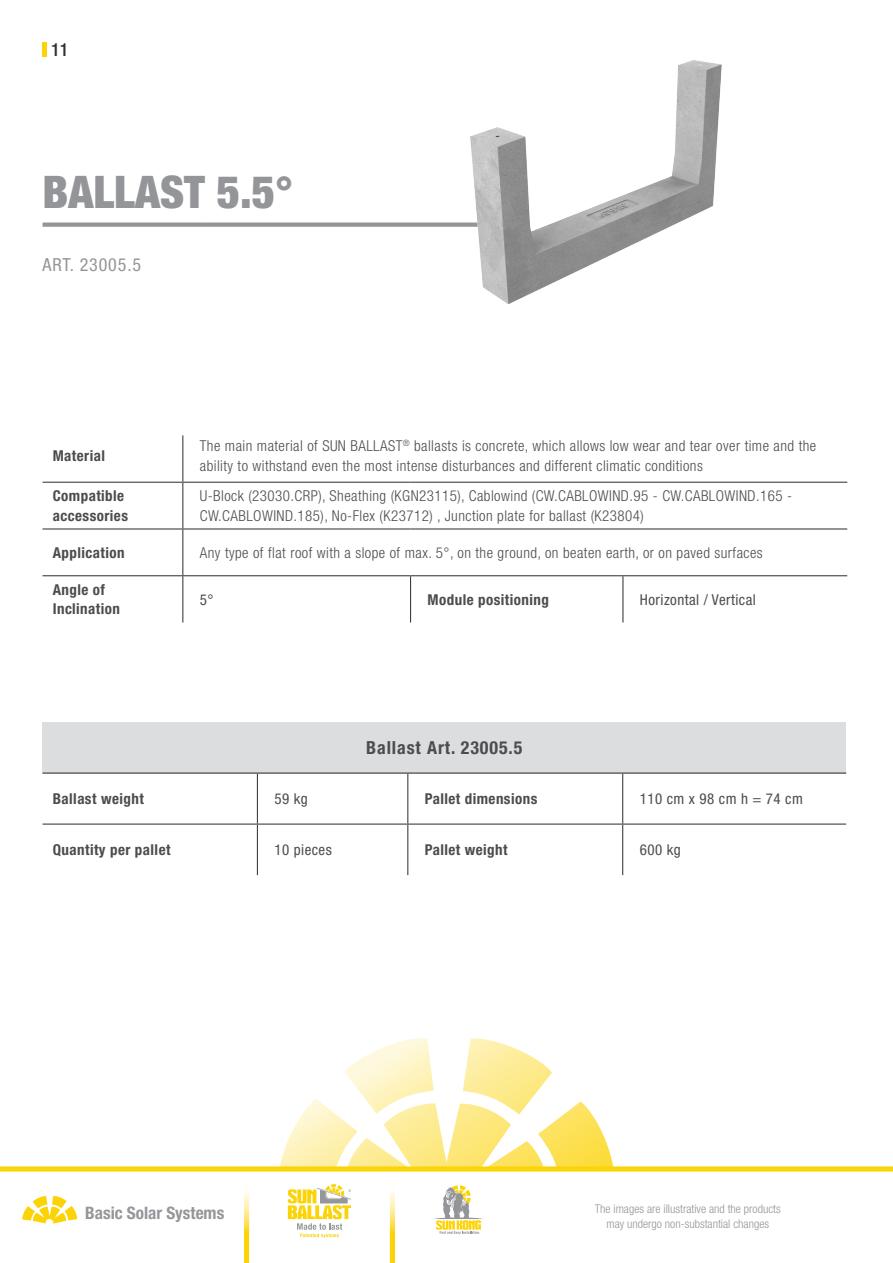
<style>
.page{position:relative;width:893px;height:1263px;background:#fff}
.page>*{position:absolute;margin:0;border:0;box-sizing:border-box;transform-origin:0 0}
.t1{font:900 condensed 45px "Helvetica Neue LT Pro";color:#939598}
.t2{font:700 condensed 18px "Helvetica Neue LT Pro";letter-spacing:.05em;color:#4b4c4d}
.t3{font:condensed 18px "Helvetica Neue LT Pro";letter-spacing:.05em;color:#939598}
.t4{font:500 condensed 18px "Helvetica Neue LT Pro";color:#2e2f2f}
.t5{font:700 condensed 17.25px "Helvetica Neue LT Pro";color:#949699}
.t6{font:300 condensed 15px/19.5px "Helvetica Neue LT Pro";letter-spacing:.03em;color:#4b4c4d}
.t7{font:700 condensed 15px/19.5px "Helvetica Neue LT Pro";letter-spacing:.03em;color:#4b4c4d}
.t8{font:condensed 15px "Helvetica Neue LT Pro";letter-spacing:.03em;color:#4b4c4d}
.t9{font:300 condensed 12px/15px "Helvetica Neue LT Pro";color:#939598;text-align:center}
</style>
<div class="page">
<div style="left:0;top:1166px;width:893px;height:5px;background:#fcd306"></div>
<svg style="left:22px;top:1196px;width:55px;height:27px"></svg>
<svg style="left:244px;top:1192px;width:5px;height:71px"></svg>
<svg style="left:390px;top:1192px;width:5px;height:71px"></svg>
<svg style="left:279px;top:1038px;width:335px;height:129px"></svg>
<svg style="left:434px;top:1185px;width:49px;height:49px"></svg>
<svg style="left:288px;top:1184px;width:63px;height:54px"></svg>
<hr style="left:43px;top:43px;width:4px;height:14px;background:#fcd308">
<div style="left:43px;top:222px;width:162px;height:5px;background:#939598"></div>
<div style="left:205px;top:222px;width:324px;height:5px;background:#939598"></div>
<hr style="left:182px;top:435px;width:1px;height:47px;background:#363736">
<hr style="left:182px;top:483px;width:1px;height:45px;background:#363736">
<hr style="left:182px;top:529px;width:1px;height:46px;background:#363736">
<hr style="left:182px;top:576px;width:1px;height:46px;background:#363736">
<hr style="left:410px;top:576px;width:1px;height:46px;background:#363736">
<hr style="left:622px;top:576px;width:1px;height:46px;background:#363736">
<hr style="left:43px;top:482px;width:140px;height:1px;background:#363736">
<hr style="left:183px;top:482px;width:228px;height:1px;background:#363736">
<hr style="left:411px;top:482px;width:212px;height:1px;background:#363736">
<hr style="left:623px;top:482px;width:224px;height:1px;background:#363736">
<hr style="left:43px;top:528px;width:140px;height:1px;background:#363736">
<hr style="left:183px;top:528px;width:228px;height:1px;background:#363736">
<hr style="left:411px;top:528px;width:212px;height:1px;background:#363736">
<hr style="left:623px;top:528px;width:224px;height:1px;background:#363736">
<hr style="left:43px;top:575px;width:140px;height:1px;background:#363736">
<hr style="left:183px;top:575px;width:228px;height:1px;background:#363736">
<hr style="left:411px;top:575px;width:212px;height:1px;background:#363736">
<hr style="left:623px;top:575px;width:224px;height:1px;background:#363736">
<div style="left:43px;top:722px;width:803px;height:51px;background:#dcdddf"></div>
<hr style="left:257px;top:773px;width:1px;height:50px;background:#363736">
<hr style="left:407px;top:773px;width:1px;height:50px;background:#363736">
<hr style="left:622px;top:773px;width:1px;height:50px;background:#363736">
<hr style="left:257px;top:825px;width:1px;height:50px;background:#363736">
<hr style="left:407px;top:825px;width:1px;height:50px;background:#363736">
<hr style="left:622px;top:825px;width:1px;height:50px;background:#363736">
<hr style="left:43px;top:772px;width:214px;height:1px;background:#363736">
<hr style="left:257px;top:772px;width:151px;height:1px;background:#363736">
<hr style="left:408px;top:772px;width:215px;height:1px;background:#363736">
<hr style="left:623px;top:772px;width:223px;height:1px;background:#363736">
<hr style="left:43px;top:823px;width:214px;height:2px;background:#363736">
<hr style="left:257px;top:823px;width:151px;height:2px;background:#363736">
<hr style="left:408px;top:823px;width:215px;height:2px;background:#363736">
<hr style="left:623px;top:823px;width:223px;height:2px;background:#363736">
<img style="left:397px;top:60px;width:325px;height:244px">
<p class="t4" style="left:51px;top:39px;width:19px">11</p>
<h1 class="t1" style="left:43px;top:164px;width:252px">BALLAST 5.5°</h1>
<p class="t3" style="left:43px;top:254px;width:100px">ART. 23005.5</p>
<p class="t7" style="left:53px;top:446px;width:54px">Material</p>
<p class="t6" style="left:200px;top:436px;width:618px">The main material of SUN BALLAST<sup>®</sup> ballasts is concrete, which allows low wear and tear over time and the ability to withstand even the most intense disturbances and different climatic conditions</p>
<p class="t7" style="left:53px;top:486px;width:77px">Compatible accessories</p>
<p class="t6" style="left:200px;top:486px;width:594px">U-Block (23030.CRP), Sheathing (KGN23115), Cablowind (CW.CABLOWIND.95 - CW.CABLOWIND.165 -<br>CW.CABLOWIND.185), No-Flex (K23712) , Junction plate for ballast (K23804)</p>
<p class="t7" style="left:53px;top:542px;width:73px">Application</p>
<p class="t6" style="left:200px;top:542px;width:564px">Any type of flat roof with a slope of max. 5°, on the ground, on beaten earth, or on paved surfaces</p>
<p class="t7" style="left:53px;top:579px;width:69px">Angle of<br>Inclination</p>
<p class="t8" style="left:200px;top:590px;width:15px">5°</p>
<p class="t7" style="left:428px;top:589px;width:123px">Module positioning</p>
<p class="t8" style="left:640px;top:590px;width:117px">Horizontal / Vertical</p>
<p class="t2" style="left:366px;top:737px;width:158px">Ballast Art. 23005.5</p>
<p class="t7" style="left:53px;top:789px;width:93px">Ballast weight</p>
<p class="t8" style="left:274px;top:790px;width:35px">59 kg</p>
<p class="t7" style="left:425px;top:789px;width:114px">Pallet dimensions</p>
<p class="t8" style="left:640px;top:790px;width:165px">110 cm x 98 cm h = 74 cm</p>
<p class="t7" style="left:53px;top:840px;width:119px">Quantity per pallet</p>
<p class="t8" style="left:274px;top:841px;width:59px">10 pieces</p>
<p class="t7" style="left:425px;top:840px;width:84px">Pallet weight</p>
<p class="t8" style="left:640px;top:841px;width:43px">600 kg</p>
<p class="t5" style="left:85px;top:1202px;width:141px">Basic Solar Systems</p>
<p class="t9" style="left:595px;top:1201px;width:187px">The images are illustrative and the products may undergo non-substantial changes</p>
</div>
